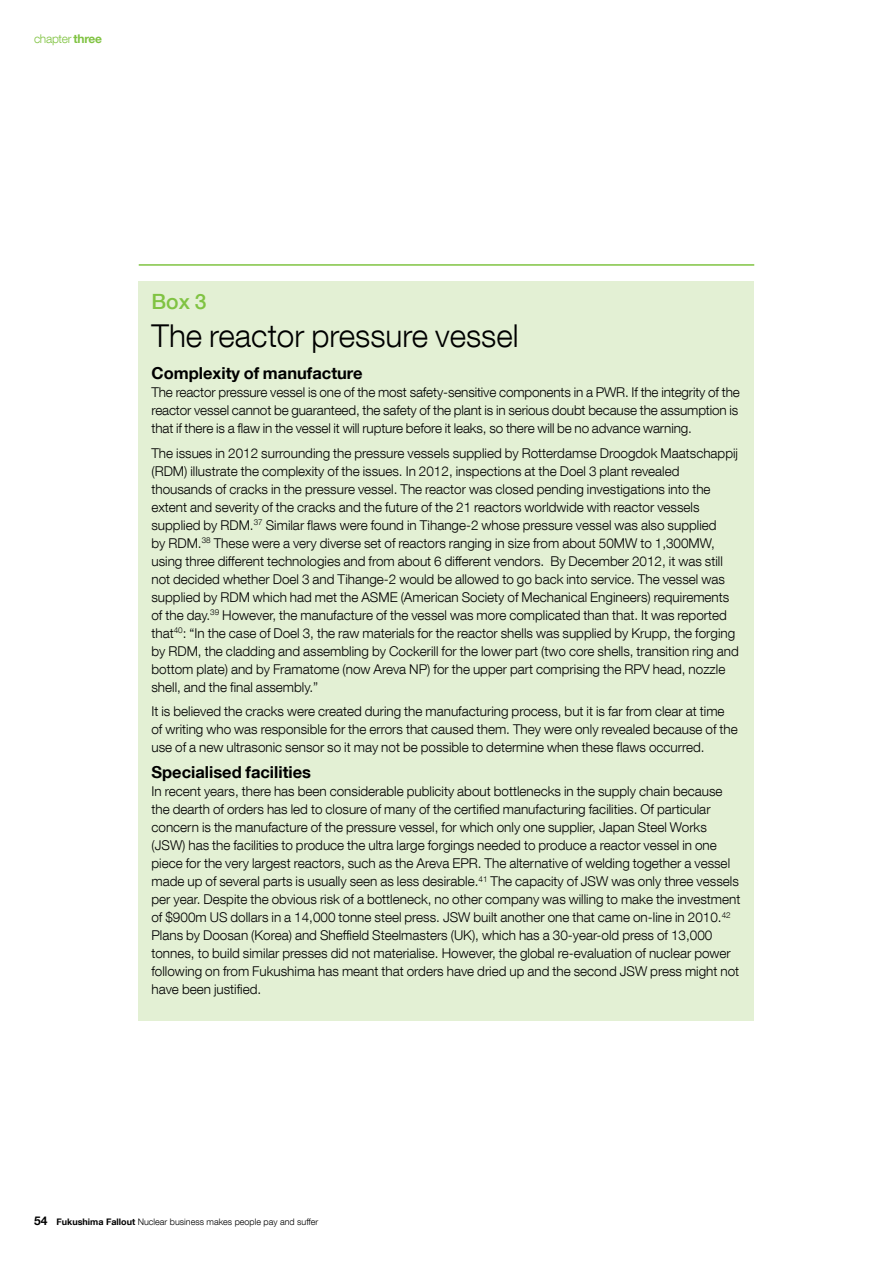
<style>
.page{position:relative;width:893px;height:1263px;background:#fff}
.page>*{position:absolute;margin:0;border:0;box-sizing:border-box;transform-origin:0 0}
.t1{font:300 31.5px "Helvetica Neue LT Com";color:#000}
.t2{font:500 21px "Helvetica Neue LT Com";color:#80c342}
.t3{font:700 16.5px "Helvetica Neue LT Com";color:#000}
.t4{font:300 13.5px/18px "Helvetica Neue LT Com";color:#000}
.t5{font:300 12px "Helvetica Neue LT Com";letter-spacing:-.025em;color:#80c342}
.t6{font:300 9px "Helvetica Neue LT Com";color:#000}
.s1{font-weight:700}
.s2{font-weight:700;font-size:12px}
</style>
<div class="page">
<hr style="left:139px;top:264px;width:615px;height:2px;background:#80c342">
<div style="left:139px;top:281px;width:615px;height:739px;background:#e3f0d4"></div>
<p class="t5" style="left:34px;top:31px;width:69px">chapter <span class="s1">three</span></p>
<h2 class="t2" style="left:151px;top:289px;width:56px">Box 3</h2>
<h1 class="t1" style="left:151px;top:317px;width:369px">The reactor pressure vessel</h1>
<p class="t3" style="left:151px;top:363px;width:213px">Complexity of manufacture</p>
<p class="t4" style="left:151px;top:383px;width:590px;text-align:justify">The reactor pressure vessel is one of the most safety-sensitive components in a PWR. If the integrity of the reactor vessel cannot be guaranteed, the safety of the plant is in serious doubt because the assumption is that if there is a flaw in the vessel it will rupture before it leaks, so there will be no advance warning.</p>
<p class="t4" style="left:151px;top:444px;width:589px">The issues in 2012 surrounding the pressure vessels supplied by Rotterdamse Droogdok Maatschappij (RDM) illustrate the complexity of the issues. In 2012, inspections at the Doel 3 plant revealed thousands of cracks in the pressure vessel. The reactor was closed pending investigations into the extent and severity of the cracks and the future of the 21 reactors worldwide with reactor vessels supplied by RDM.<sup>37</sup> Similar flaws were found in Tihange-2 whose pressure vessel was also supplied<br>by RDM.<sup>38</sup> These were a very diverse set of reactors ranging in size from about 50MW to 1,300MW, using three different technologies and from about 6 different vendors. By December 2012, it was still not decided whether Doel 3 and Tihange-2 would be allowed to go back into service. The vessel was supplied by RDM which had met the ASME (American Society of Mechanical Engineers) requirements of the day.<sup>39</sup> However, the manufacture of the vessel was more complicated than that. It was reported that<sup>40</sup>: “In the case of Doel 3, the raw materials for the reactor shells was supplied by Krupp, the forging by RDM, the cladding and assembling by Cockerill for the lower part (two core shells, transition ring and bottom plate) and by Framatome (now Areva NP) for the upper part comprising the RPV head, nozzle shell, and the final assembly.”</p>
<p class="t4" style="left:151px;top:702px;width:588px">It is believed the cracks were created during the manufacturing process, but it is far from clear at time of writing who was responsible for the errors that caused them. They were only revealed because of the use of a new ultrasonic sensor so it may not be possible to determine when these flaws occurred.</p>
<p class="t3" style="left:151px;top:762px;width:161px">Specialised facilities</p>
<p class="t4" style="left:151px;top:782px;width:590px">In recent years, there has been considerable publicity about bottlenecks in the supply chain because the dearth of orders has led to closure of many of the certified manufacturing facilities. Of particular concern is the manufacture of the pressure vessel, for which only one supplier, Japan Steel Works (JSW) has the facilities to produce the ultra large forgings needed to produce a reactor vessel in one piece for the very largest reactors, such as the Areva EPR. The alternative of welding together a vessel made up of several parts is usually seen as less desirable.<sup>41</sup> The capacity of JSW was only three vessels per year. Despite the obvious risk of a bottleneck, no other company was willing to make the investment of $900m US dollars in a 14,000 tonne steel press. JSW built another one that came on-line in 2010.<sup>42<br></sup>Plans by Doosan (Korea) and Sheffield Steelmasters (UK), which has a 30-year-old press of 13,000 tonnes, to build similar presses did not materialise. However, the global re-evaluation of nuclear power following on from Fukushima has meant that orders have dried up and the second JSW press might not have been justified.</p>
<p class="t6" style="left:34px;top:1216px;width:286px"><span class="s2">54</span> <span class="s1">Fukushima Fallout</span> Nuclear business makes people pay and suffer</p>
</div>
